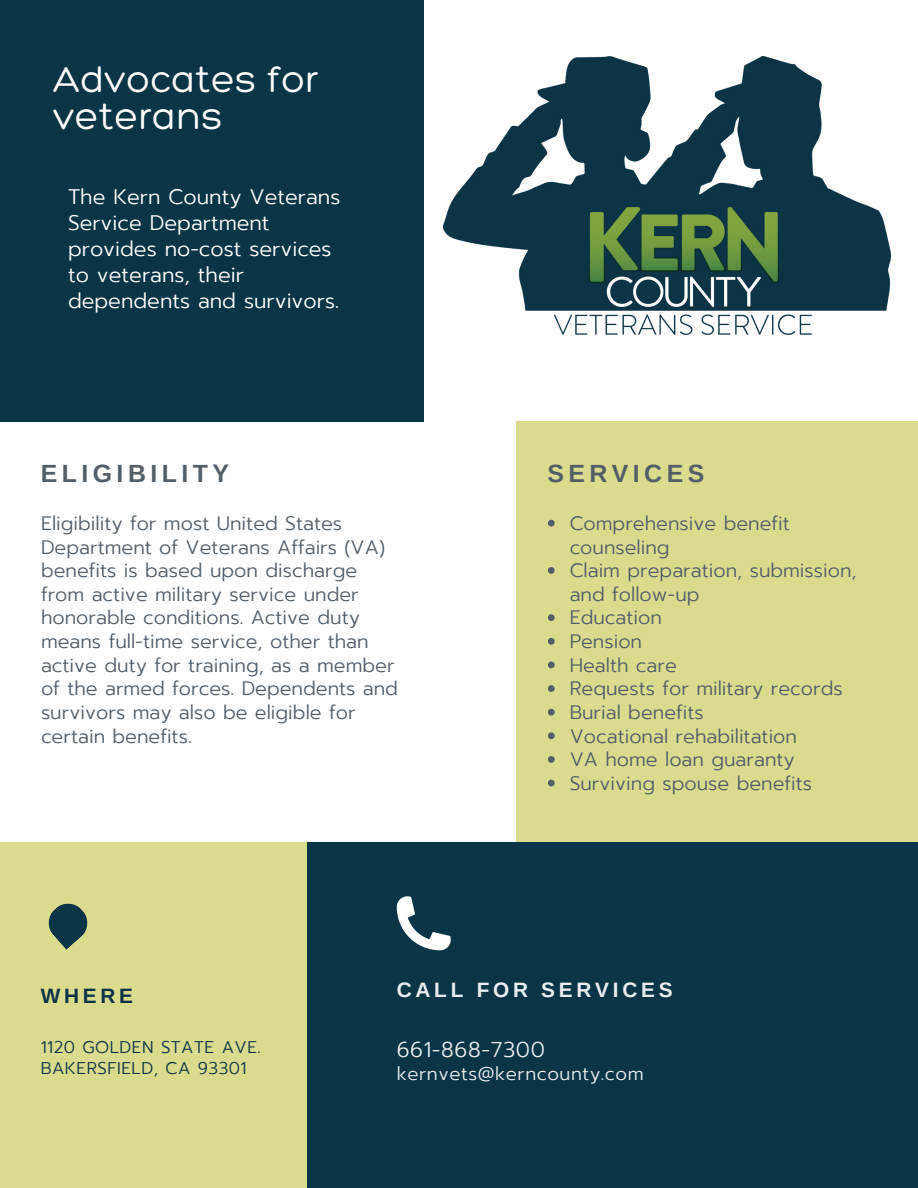
<style>
.page{position:relative;width:918px;height:1188px;background:#fff}
.page>*{position:absolute;margin:0;border:0;box-sizing:border-box;transform-origin:0 0}
.t1{font:300 38.55px "Hero";letter-spacing:.01em;color:#fff}
.t2{font:700 24.9px "Arimo";letter-spacing:.18em;color:#535e69}
.t3{font:300 21.45px "Prompt";letter-spacing:.03em;color:#eaedef}
.t4{font:300 21px/25.8px "Prompt";color:#fff}
.t5{font:700 20.85px "Arimo";letter-spacing:.18em;color:#eaedef}
.t6{font:700 20.85px "Arimo";letter-spacing:.18em;color:#0d3446}
.t7{font:300 19.5px/23.7px "Prompt";color:#535e69}
.t8{font:300 18.45px "Prompt";letter-spacing:.03em;color:#eaedef}
.t9{font:300 16.95px "Prompt";letter-spacing:.03em;color:#0d3446}
</style>
<div class="page">
<div style="left:0;top:0;width:423px;height:421px;background:#093547"></div>
<div style="left:516px;top:421px;width:402px;height:421px;background:#dbdb8e"></div>
<div style="left:0;top:842px;width:307px;height:346px;background:#dbdb8e"></div>
<div style="left:308px;top:842px;width:610px;height:346px;background:#093547"></div>
<svg style="left:48px;top:903px;width:40px;height:47px"></svg>
<svg style="left:397px;top:896px;width:54px;height:54px"></svg>
<img style="left:443px;top:57px;width:447px;height:278px">
<svg style="left:548px;top:520px;width:7px;height:7px"></svg>
<svg style="left:548px;top:567px;width:7px;height:7px"></svg>
<svg style="left:548px;top:614px;width:7px;height:7px"></svg>
<svg style="left:548px;top:638px;width:7px;height:7px"></svg>
<svg style="left:548px;top:662px;width:7px;height:6px"></svg>
<svg style="left:548px;top:685px;width:7px;height:7px"></svg>
<svg style="left:548px;top:709px;width:7px;height:7px"></svg>
<svg style="left:548px;top:732px;width:7px;height:7px"></svg>
<svg style="left:548px;top:756px;width:7px;height:7px"></svg>
<svg style="left:548px;top:780px;width:7px;height:6px"></svg>
<p class="t1" style="left:53px;top:56px;width:267px">Advocates for</p>
<p class="t1" style="left:53px;top:93px;width:171px">veterans</p>
<p class="t4" style="left:68px;top:184px;width:274px">The Kern County Veterans<br>Service Department provides no-cost services to veterans, their dependents and survivors.</p>
<p class="t2" style="left:41px;top:459px;width:190px">ELIGIBILITY</p>
<p class="t7" style="left:41px;top:512px;width:359px">Eligibility for most United States Department of Veterans Affairs (VA) benefits is based upon discharge from active military service under honorable conditions. Active duty means full-time service, other than active duty for training, as a member of the armed forces. Dependents and survivors may also be eligible for certain benefits.</p>
<p class="t2" style="left:547px;top:459px;width:159px">SERVICES</p>
<p class="t7" style="left:570px;top:512px;width:222px">Comprehensive benefit counseling</p>
<p class="t7" style="left:570px;top:559px;width:288px">Claim preparation, submission, and follow-up</p>
<p class="t7" style="left:570px;top:606px;width:94px">Education</p>
<p class="t7" style="left:570px;top:630px;width:74px">Pension</p>
<p class="t7" style="left:570px;top:653px;width:109px">Health care</p>
<p class="t7" style="left:570px;top:677px;width:275px">Requests for military records</p>
<p class="t7" style="left:570px;top:701px;width:136px">Burial benefits</p>
<p class="t7" style="left:570px;top:724px;width:229px">Vocational rehabilitation</p>
<p class="t7" style="left:570px;top:748px;width:227px">VA home loan guaranty</p>
<p class="t7" style="left:570px;top:771px;width:244px">Surviving spouse benefits</p>
<p class="t6" style="left:41px;top:984px;width:94px">WHERE</p>
<p class="t9" style="left:41px;top:1034px;width:222px">1120 GOLDEN STATE AVE.</p>
<p class="t9" style="left:41px;top:1056px;width:207px">BAKERSFIELD, CA 93301</p>
<p class="t5" style="left:397px;top:978px;width:277px">CALL FOR SERVICES</p>
<p class="t3" style="left:397px;top:1034px;width:150px">661-868-7300</p>
<p class="t8" style="left:397px;top:1060px;width:248px">kernvets@kerncounty.com</p>
</div>
